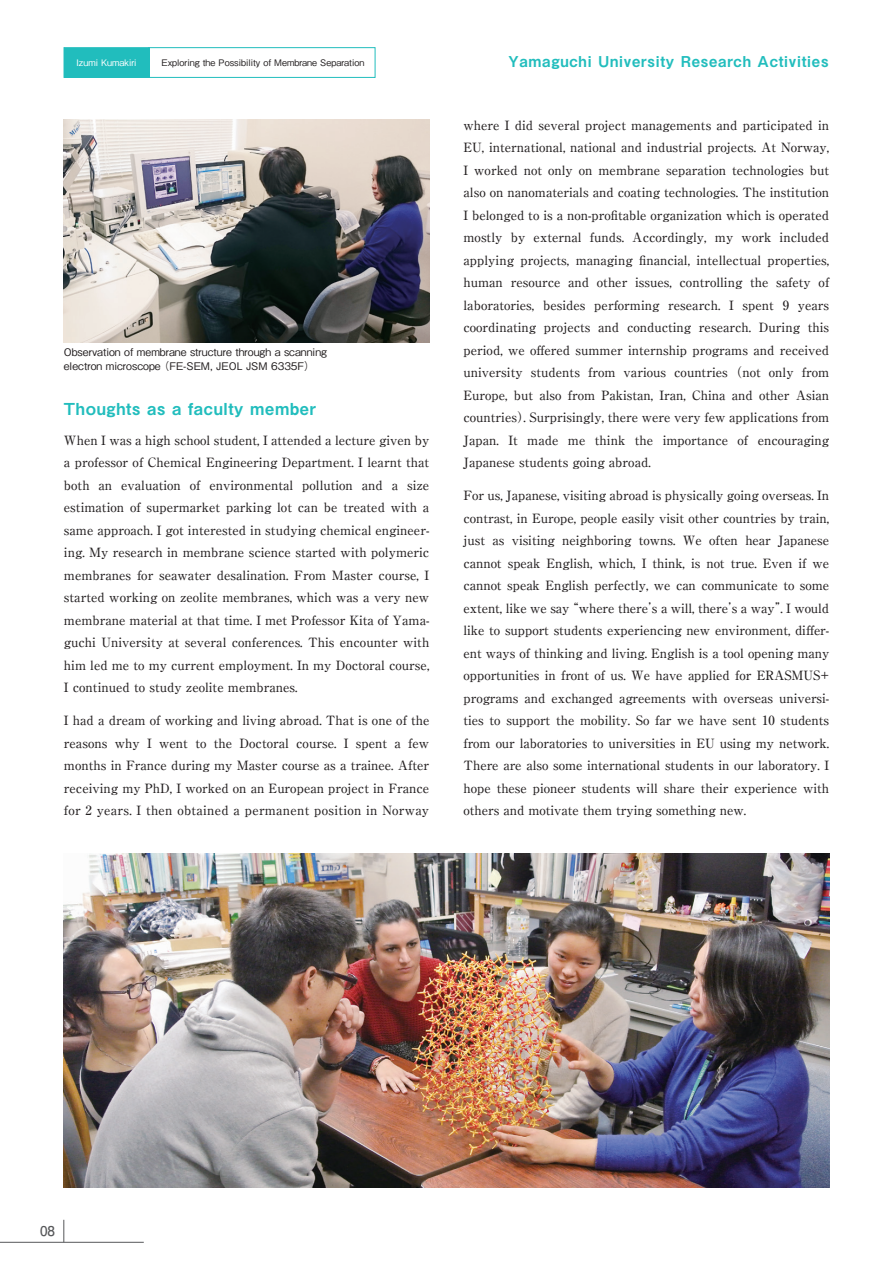
<style>
.page{position:relative;width:893px;height:1263px;background:#fff}
.page>*{position:absolute;margin:0;border:0;box-sizing:border-box;transform-origin:0 0}
.t1{font:16.5px "Midashi Go Pro MB31";letter-spacing:.04em;color:#21bdbd}
.t2{font:15px "Midashi Go Pro MB31";letter-spacing:.05em;color:#21bdbd}
.t3{font:700 13.5px "Futo Go B101 Pro";color:#57585a}
.t4{font:500 12.75px/22.5px "Ryumin Pro";color:#231f20;text-align:justify}
.t5{font:500 10.5px/13.5px "Gothic BBB Pr 6 N";color:#231f20}
.t6{font:500 9px "Gothic BBB Pro";color:#231f20}
.t7{font:500 9px "Gothic BBB Pro";color:#fff}
</style>
<div class="page">
<img style="left:64px;top:120px;width:365px;height:223px">
<img style="left:64px;top:854px;width:765px;height:333px">
<div style="left:64px;top:48px;width:85px;height:29px;background:#21bdbd"></div>
<div style="left:64px;top:47px;width:85px;height:31px;border:1px solid #21bdbd"></div>
<div style="left:149px;top:47px;width:226px;height:31px;border:1px solid #21bdbd"></div>
<hr style="left:0;top:1242px;width:144px;height:1px;background:#57585a">
<svg style="left:64px;top:1220px;width:1px;height:22px"></svg>
<p class="t7" style="left:77px;top:55px;width:62px">Izumi Kumakiri</p>
<p class="t6" style="left:162px;top:55px;width:204px">Exploring the Possibility of Membrane Separation</p>
<p class="t2" style="left:508px;top:50px;width:322px">Yamaguchi University Research Activities</p>
<p class="t5" style="left:64px;top:345px;width:265px">Observation of membrane structure through a scanning electron microscope （FE-SEM, JEOL JSM 6335F）</p>
<p class="t1" style="left:64px;top:395px;width:253px">Thoughts as a faculty member</p>
<p class="t4" style="left:64px;top:428px;width:367px">When I was a high school student, I attended a lecture given by a professor of Chemical Engineering Department. I learnt that both an evaluation of environmental pollution and a size estimation of supermarket parking lot can be treated with a same approach. I got interested in studying chemical engineer&shy;ing. My research in membrane science started with polymeric membranes for seawater desalination. From Master course, I started working on zeolite membranes, which was a very new membrane material at that time. I met Professor Kita of Yama&shy;guchi University at several conferences. This encounter with him led me to my current employment. In my Doctoral course, I continued to study zeolite membranes.</p>
<p class="t4" style="left:64px;top:708px;width:367px">I had a dream of working and living abroad. That is one of the reasons why I went to the Doctoral course. I spent a few months in France during my Master course as a trainee. After receiving my PhD, I worked on an European project in France for 2 years. I then obtained a permanent position in Norway</p>
<p class="t4" style="left:463px;top:113px;width:367px">where I did several project managements and participated in EU, international, national and industrial projects. At Norway, I worked not only on membrane separation technologies but also on nanomaterials and coating technologies. The institution I belonged to is a non-profitable organization which is operated mostly by external funds. Accordingly, my work included applying projects, managing financial, intellectual properties, human resource and other issues, controlling the safety of laboratories, besides performing research. I spent 9 years coordinating projects and conducting research. During this period, we offered summer internship programs and received university students from various countries （not only from Europe, but also from Pakistan, Iran, China and other Asian countries）. Surprisingly, there were very few applications from Japan. It made me think the importance of encouraging Japanese students going abroad.</p>
<p class="t4" style="left:463px;top:483px;width:367px">For us, Japanese, visiting abroad is physically going overseas. In contrast, in Europe, people easily visit other countries by train, just as visiting neighboring towns. We often hear Japanese cannot speak English, which, I think, is not true. Even if we cannot speak English perfectly, we can communicate to some extent, like we say “where there’s a will, there’s a way”. I would like to support students experiencing new environment, differ&shy;ent ways of thinking and living. English is a tool opening many opportunities in front of us. We have applied for ERASMUS+ programs and exchanged agreements with overseas universi&shy;ties to support the mobility. So far we have sent 10 students from our laboratories to universities in EU using my network.<br>There are also some international students in our laboratory. I hope these pioneer students will share their experience with others and motivate them trying something new.</p>
<p class="t3" style="left:40px;top:1220px;width:17px">08</p>
</div>
